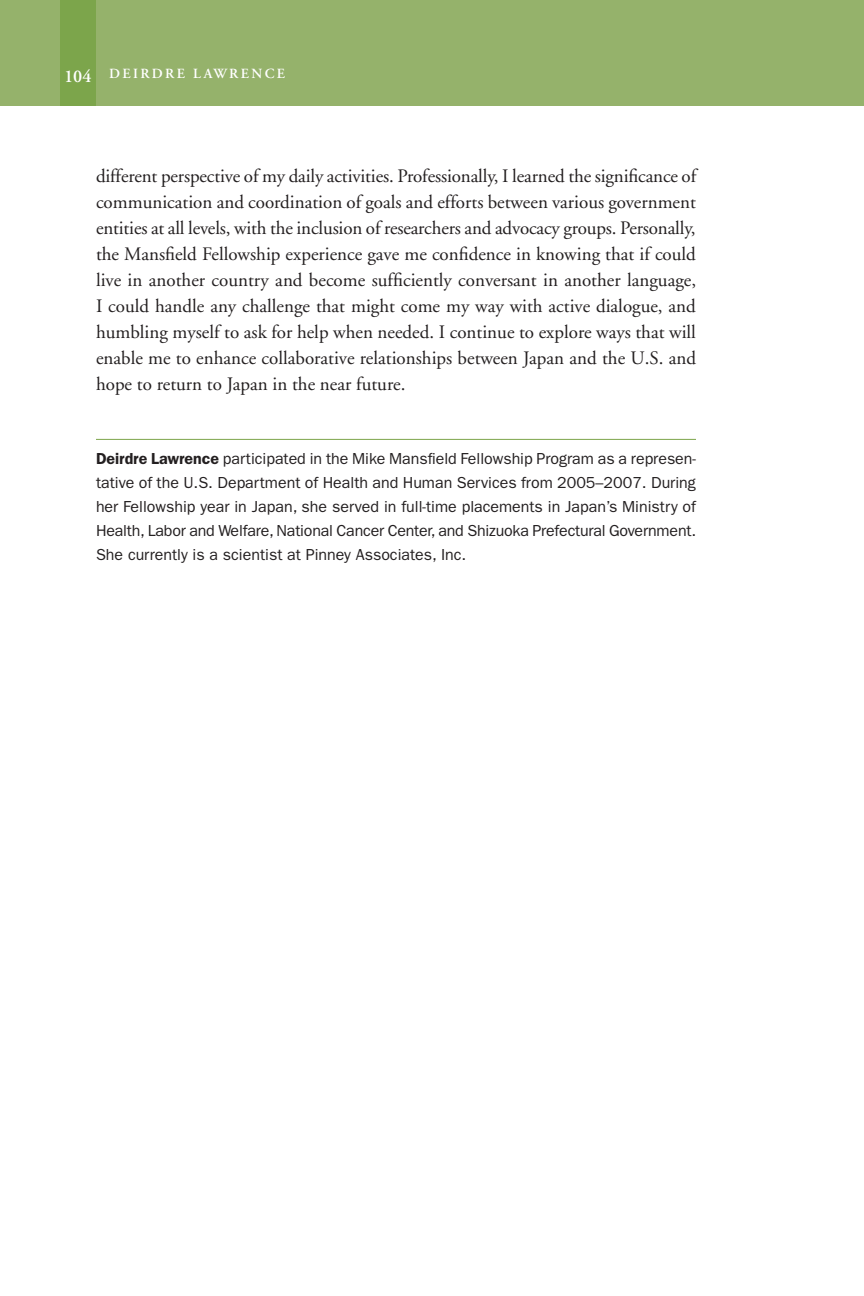
<style>
.page{position:relative;width:864px;height:1296px;background:#fff}
.page>*{position:absolute;margin:0;border:0;box-sizing:border-box;transform-origin:0 0}
.t1{font:19px/26px "Adobe Garamond";color:#231f20;text-align:justify}
.t2{font:16px/24px "Franklin Gothic";color:#231f20;text-align:justify}
.t3{font:600 14px "Adobe Garamond";letter-spacing:.17em;color:#fff}
.s1{font-size:18px}
.s2{font-weight:600}
</style>
<div class="page">
<div style="left:0;top:0;width:864px;height:106px;background:#95b26b"></div>
<div style="left:60px;top:0;width:36px;height:106px;background:#7ca54b"></div>
<hr style="left:96px;top:439px;width:600px;height:1px;background:#7ca54b">
<p class="t3" style="left:64px;top:66px;width:222px"><span class="s1">104</span> DEIRDRE LAWRENCE</p>
<p class="t1" style="left:96px;top:163px;width:602px">different perspective of my daily activities. Professionally, I learned the significance of communication and coordination of goals and efforts between various government entities at all levels, with the inclusion of researchers and advocacy groups. Personally, the Mansfield Fellowship experience gave me confidence in knowing that if could live in another country and become sufficiently conversant in another language, I could handle any challenge that might come my way with active dialogue, and humbling myself to ask for help when needed. I continue to explore ways that will enable me to enhance collaborative relationships between Japan and the U.S. and hope to return to Japan in the near future.</p>
<p class="t2" style="left:96px;top:447px;width:602px"><span class="s2">Deirdre Lawrence</span> participated in the Mike Mansfield Fellowship Program as a represen&shy;tative of the U.S. Department of Health and Human Services from 2005–2007. During her Fellowship year in Japan, she served in full-time placements in Japan’s Ministry of Health, Labor and Welfare, National Cancer Center, and Shizuoka Prefectural Government.<br>She currently is a scientist at Pinney Associates, Inc.</p>
</div>
